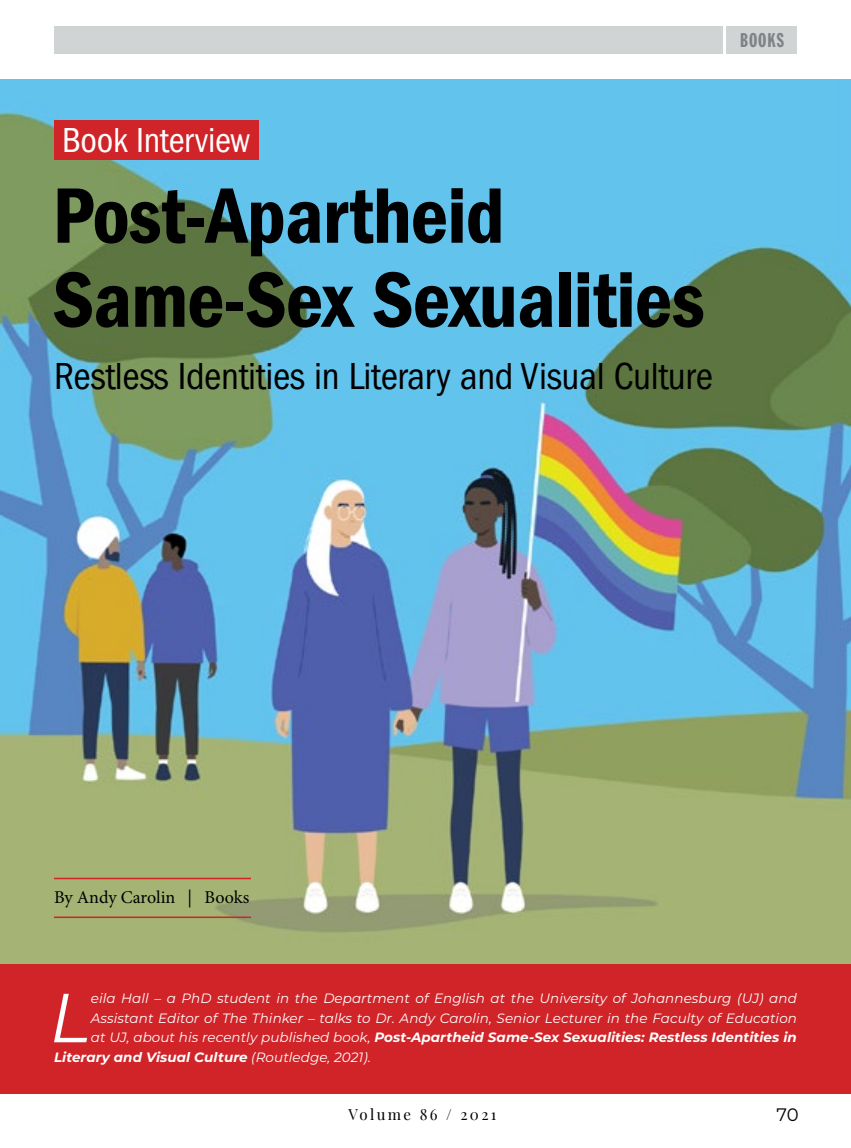
<style>
.page{position:relative;width:851px;height:1148px;background:#fff}
.page>*{position:absolute;margin:0;border:0;box-sizing:border-box;transform-origin:0 0}
.t1{font:81.3px/84px "Franklin Gothic LT Pro Cn Dm";letter-spacing:-.01em;color:#000}
.t2{font:italic 69.15px "Montserrat";color:#fff}
.t3{font:condensed 39px "Franklin Gothic LT Pro";letter-spacing:-.01em;color:#000}
.t4{font:condensed 36px "Franklin Gothic LT Pro";letter-spacing:-.01em;color:#fff}
.t5{font:19.5px "Franklin Gothic Std Extra Cond";letter-spacing:.05em;color:#808285}
.t6{font:18px "Minion Pro";letter-spacing:-.005em;color:#000}
.t7{font:18px "Montserrat";color:#000}
.t8{font:15px "Playfair Display";letter-spacing:.16em;color:#000}
.t9{font:italic 13.5px "Montserrat";letter-spacing:.005em;color:#fff}
.t10{font:italic 700 13.5px "Montserrat";letter-spacing:.005em;color:#fff}
.s1{font-weight:400}
</style>
<div class="page">
<div style="left:0;top:963px;width:850px;height:131px;background:#d12429"></div>
<img style="left:0;top:80px;width:850px;height:883px">
<div style="left:55px;top:120px;width:204px;height:40px;background:#d12429"></div>
<hr style="left:54px;top:916px;width:197px;height:2px;background:#d12429">
<hr style="left:54px;top:877px;width:197px;height:2px;background:#d12429">
<div style="left:726px;top:26px;width:70px;height:28px;background:#d1d4d4"></div>
<div style="left:54px;top:26px;width:668px;height:28px;background:#d1d4d4"></div>
<h3 class="t5" style="left:740px;top:30px;width:45px">BOOKS</h3>
<h3 class="t4" style="left:62px;top:120px;width:190px">Book Interview</h3>
<h1 class="t1" style="left:52px;top:174px;width:653px">Post-Apartheid<br>Same-Sex Sexualities</h1>
<h3 class="t3" style="left:54px;top:354px;width:660px">Restless Identities in Literary and Visual Culture</h3>
<h3 class="t6" style="left:54px;top:885px;width:197px">By Andy Carolin | Books</h3>
<h2 class="t2" style="left:50px;top:970px;width:42px">L</h2>
<p class="t9" style="left:91px;top:989px;width:707px">eila Hall – a PhD student in the Department of English at the University of Johannesburg (UJ) and</p>
<p class="t9" style="left:91px;top:1008px;width:707px">Assistant Editor of The Thinker – talks to Dr. Andy Carolin, Senior Lecturer in the Faculty of Education</p>
<p class="t10" style="left:91px;top:1027px;width:707px"><span class="s1">at UJ, about his recently published book,</span> Post-Apartheid Same-Sex Sexualities: Restless Identities in</p>
<p class="t10" style="left:54px;top:1047px;width:318px">Literary and Visual Culture <span class="s1">(Routledge, 2021).</span></p>
<p class="t8" style="left:348px;top:1102px;width:149px">Volume 86 / 2021</p>
<h3 class="t7" style="left:776px;top:1102px;width:24px">70</h3>
</div>
